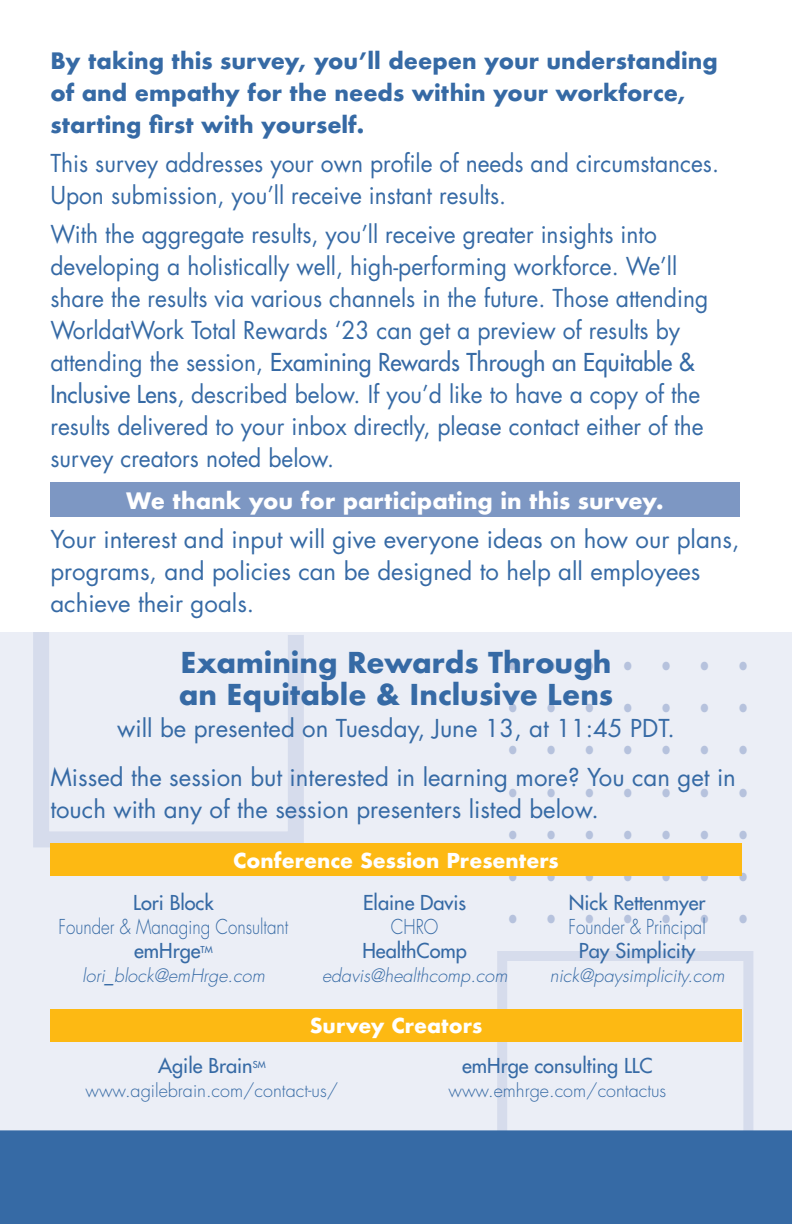
<style>
.page{position:relative;width:792px;height:1224px;background:#fff}
.page>*{position:absolute;margin:0;border:0;box-sizing:border-box;transform-origin:0 0}
.t1{font:800 28.8px/38.4px "Futura";color:#b6c2dd;text-align:justify}
.t2{font:700 28px/32px "Futura";color:#366aa5}
.t3{font:24px/32px "Futura";color:#366aa5;scale:.95 1}
.t4{font:24px/32px "Futura";color:#366aa5}
.t5{font:700 22px/32px "Futura";color:#366aa5}
.t6{font:700 22px "Futura";color:#fff}
.t7{font:20px "Futura";color:#366aa5}
.t8{font:300 20px/24px "Futura";color:#366aa5;text-align:center;scale:.85 1}
.t9{font:700 20px "Futura";color:#fff}
.t10{font:italic 300 18px "Futura";color:#366aa5}
.t11{font:300 18px "Futura";color:#366aa5}
.s1{font-style:inherit}
.s2{font-weight:400}
</style>
<div class="page">
<div style="left:0;top:632px;width:792px;height:536px;background:#ebeef6"></div>
<svg style="left:33px;top:632px;width:271px;height:215px"></svg>
<div style="left:497px;top:951px;width:256px;height:272px;border:10px solid #d6dcec"></div>
<div style="left:50px;top:482px;width:690px;height:35px;background:#7d97c3"></div>
<div style="left:50px;top:843px;width:692px;height:33px;background:#fdb913"></div>
<div style="left:50px;top:1009px;width:692px;height:32px;background:#fdb913"></div>
<div style="left:0;top:1130px;width:792px;height:94px;background:#366aa5"></div>
<p class="t5" style="left:50px;top:44px;width:669px">By taking this survey, you’ll deepen your understanding of and empathy for the needs within your workforce, starting first with yourself.</p>
<p class="t3" style="left:50px;top:147px;width:705px">This survey addresses your own profile of needs and circumstances.<br>Upon submission, you’ll receive instant results.</p>
<p class="t3" style="left:50px;top:218px;width:694px">With the aggregate results, you’ll receive greater insights into developing a holistically well, high-performing workforce. We’ll share the results via various channels in the future. Those attending WorldatWork Total Rewards ‘23 can get a preview of results by attending the session, <span class="s1">Examining Rewards Through an Equitable &amp; Inclusive Lens,</span> described below. If you’d like to have a copy of the results delivered to your inbox directly, please contact either of the survey creators noted below.</p>
<p class="t6" style="left:126px;top:484px;width:539px">We thank you for participating in this survey.</p>
<p class="t4" style="left:50px;top:523px;width:691px">Your interest and input will give everyone ideas on how our plans, programs, and policies can be designed to help all employees achieve their goals.</p>
<p class="t2" style="left:179px;top:646px;width:436px">Examining Rewards Through an Equitable &amp; Inclusive Lens</p>
<p class="t4" style="left:50px;top:703px;width:687px;line-height:49.2px;text-align:center">will be presented on Tuesday, June 13, at 11:45 PDT.<br>Missed the session but interested in learning more? You can get in</p>
<p class="t4" style="left:50px;top:793px;width:550px">touch with any of the session presenters listed below.</p>
<p class="t9" style="left:233px;top:846px;width:327px">Conference Session Presenters</p>
<p class="t7" style="left:133px;top:890px;width:82px">Lori Block</p>
<p class="t8" style="left:59px;top:915px;width:272px">Founder &amp; Managing Consultant <span class="s2">emHrge</span><sup>TM</sup></p>
<p class="t10" style="left:82px;top:964px;width:184px">lori_block@emHrge.com</p>
<p class="t1" style="left:486px;top:925px;width:267px;rotate:-90deg">....... ....... ....... ....... ....... ....... .......</p>
<p class="t7" style="left:363px;top:890px;width:105px">Elaine Davis</p>
<p class="t8" style="left:391px;top:915px;width:57px">CHRO</p>
<p class="t7" style="left:362px;top:938px;width:106px">HealthComp</p>
<p class="t10" style="left:322px;top:964px;width:187px">edavis@healthcomp.com</p>
<p class="t7" style="left:569px;top:890px;width:138px">Nick Rettenmyer</p>
<p class="t8" style="left:569px;top:915px;width:163px">Founder &amp; Principal</p>
<p class="t7" style="left:579px;top:938px;width:118px">Pay Simplicity</p>
<p class="t10" style="left:550px;top:964px;width:176px">nick@paysimplicity.com</p>
<p class="t9" style="left:310px;top:1011px;width:174px">Survey Creators</p>
<p class="t7" style="left:158px;top:1053px;width:109px">Agile Brain<sup>SM</sup></p>
<p class="t11" style="left:86px;top:1079px;width:254px">www.agilebrain.com/contact-us/</p>
<p class="t7" style="left:462px;top:1053px;width:192px">emHrge consulting LLC</p>
<p class="t11" style="left:449px;top:1079px;width:219px">www.emhrge.com/contactus</p>
</div>
